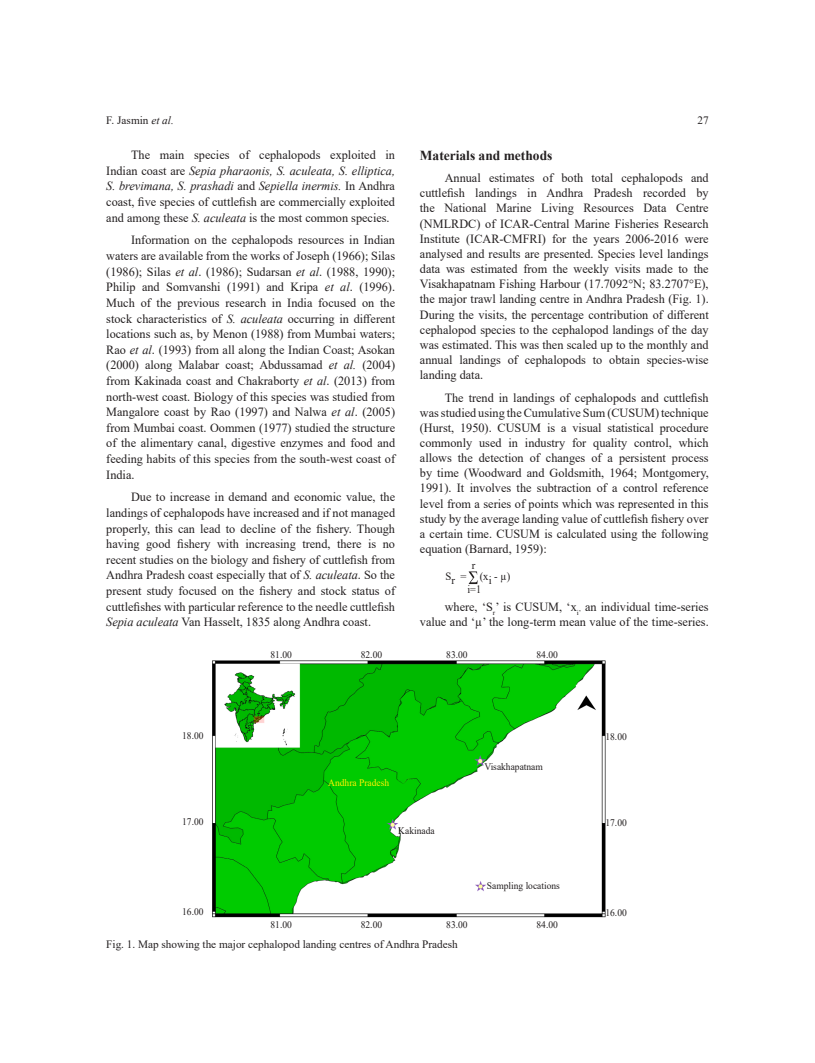
<style>
.page{position:relative;width:815px;height:1063px;background:#fff}
.page>*{position:absolute;margin:0;border:0;box-sizing:border-box;transform-origin:0 0}
.t1{font:700 13.75px "Times New Roman";color:#231f20}
.t2{font:12.5px/15.6px "Times New Roman";color:#231f20;text-align:justify}
.reference_paragraph{font:11.25px "Times New Roman";color:#231f20}
.reference_paragraph-2{font:11.25px "Times New Roman";color:#231f20;scale:.95 1}
.reference_paragraph-3{font:11.25px "Times New Roman";color:#231f20;scale:.9 1}
.reference_paragraph-4{font:10px "Times New Roman";color:#231f20;scale:.95 1}
.reference_paragraph-5{font:10px "Times New Roman";color:#fff101;scale:.95 1}
.s1{font-style:italic}
</style>
<div class="page">
<img style="left:212px;top:661px;width:393px;height:257px">
<svg style="left:469px;top:571px;width:9px;height:13px"></svg>
<p class="reference_paragraph" style="left:106px;top:113px;width:69px">F. Jasmin <span class="s1">et al.</span></p>
<p class="t2" style="left:106px;top:147px;width:290px;text-indent:25px">The main species of cephalopods exploited in Indian coast are <span class="s1">Sepia pharaonis, S. aculeata, S. elliptica, S. brevimana, S. prashadi</span> and <span class="s1">Sepiella inermis.</span> In Andhra coast, five species of cuttlefish are commercially exploited and among these <span class="s1">S. aculeata</span> is the most common species.</p>
<p class="t2" style="left:106px;top:232px;width:290px;text-indent:25px">Information on the cephalopods resources in Indian waters are available from the works of Joseph (1966); Silas (1986); Silas <span class="s1">et al</span>. (1986); Sudarsan <span class="s1">et al</span>. (1988, 1990); Philip and Somvanshi (1991) and Kripa <span class="s1">et al</span>. (1996).<br>Much of the previous research in India focused on the stock characteristics of <span class="s1">S. aculeata</span> occurring in different locations such as, by Menon (1988) from Mumbai waters; Rao <span class="s1">et al</span>. (1993) from all along the Indian Coast; Asokan (2000) along Malabar coast; Abdussamad <span class="s1">et al.</span> (2004) from Kakinada coast and Chakraborty <span class="s1">et al</span>. (2013) from north-west coast. Biology of this species was studied from Mangalore coast by Rao (1997) and Nalwa <span class="s1">et al</span>. (2005) from Mumbai coast. Oommen (1977) studied the structure of the alimentary canal, digestive enzymes and food and feeding habits of this species from the south-west coast of India.</p>
<p class="t2" style="left:106px;top:489px;width:290px;text-indent:25px">Due to increase in demand and economic value, the landings of cephalopods have increased and if not managed properly, this can lead to decline of the fishery. Though having good fishery with increasing trend, there is no recent studies on the biology and fishery of cuttlefish from Andhra Pradesh coast especially that of <span class="s1">S. aculeata</span>. So the present study focused on the fishery and stock status of cuttlefishes with particular reference to the needle cuttlefish <span class="s1">Sepia aculeata</span> Van Hasselt, 1835 along Andhra coast.</p>
<p class="reference_paragraph" style="left:697px;top:112px;width:13px">27</p>
<p class="t1" style="left:420px;top:145px;width:134px">Materials and methods</p>
<p class="t2" style="left:420px;top:170px;width:290px;line-height:15.1px;text-indent:25px">Annual estimates of both total cephalopods and cuttlefish landings in Andhra Pradesh recorded by the National Marine Living Resources Data Centre (NMLRDC) of ICAR-Central Marine Fisheries Research Institute (ICAR-CMFRI) for the years 2006-2016 were analysed and results are presented. Species level landings data was estimated from the weekly visits made to the Visakhapatnam Fishing Harbour (17.7092°N; 83.2707°E), the major trawl landing centre in Andhra Pradesh (Fig. 1).<br>During the visits, the percentage contribution of different cephalopod species to the cephalopod landings of the day was estimated. This was then scaled up to the monthly and annual landings of cephalopods to obtain species-wise landing data.</p>
<p class="t2" style="left:420px;top:389px;width:290px;line-height:15.1px;text-indent:25px">The trend in landings of cephalopods and cuttlefish was studied using the Cumulative Sum (CUSUM) technique (Hurst, 1950). CUSUM is a visual statistical procedure commonly used in industry for quality control, which allows the detection of changes of a persistent process by time (Woodward and Goldsmith, 1964; Montgomery, 1991). It involves the subtraction of a control reference level from a series of points which was represented in this study by the average landing value of cuttlefish fishery over a certain time. CUSUM is calculated using the following equation (Barnard, 1959):</p>
<p class="reference_paragraph-2" style="left:472px;top:558px;width:5px">r</p>
<p class="reference_paragraph-3" style="left:467px;top:581px;width:17px">i=1</p>
<p class="reference_paragraph-2" style="left:446px;top:569px;width:70px">Sr = (xi - µ)</p>
<p class="t2" style="left:420px;top:599px;width:290px;text-align:right">where, ‘S<sub>r</sub>’ is CUSUM, ‘x<sub>i’</sub> an individual time-series value and ‘µ’ the long-term mean value of the time-series.</p>
<p class="reference_paragraph-4" style="left:182px;top:728px;width:24px">18.00</p>
<p class="reference_paragraph-4" style="left:182px;top:815px;width:24px">17.00</p>
<p class="reference_paragraph-4" style="left:182px;top:905px;width:24px">16.00</p>
<p class="reference_paragraph-4" style="left:271px;top:648px;width:24px">81.00</p>
<p class="reference_paragraph-4" style="left:361px;top:648px;width:24px">82.00</p>
<p class="reference_paragraph-4" style="left:446px;top:648px;width:24px">83.00</p>
<p class="reference_paragraph-4" style="left:537px;top:648px;width:24px">84.00</p>
<p class="reference_paragraph-5" style="left:328px;top:775px;width:66px">Andhra Pradesh</p>
<p class="reference_paragraph-4" style="left:398px;top:823px;width:40px">Kakinada</p>
<p class="reference_paragraph-4" style="left:484px;top:759px;width:63px">Visakhapatnam</p>
<p class="reference_paragraph-4" style="left:487px;top:879px;width:78px">Sampling locations</p>
<p class="reference_paragraph-4" style="left:271px;top:917px;width:24px">81.00</p>
<p class="reference_paragraph-4" style="left:361px;top:917px;width:24px">82.00</p>
<p class="reference_paragraph-4" style="left:446px;top:917px;width:24px">83.00</p>
<p class="reference_paragraph-4" style="left:537px;top:917px;width:24px">84.00</p>
<p class="reference_paragraph" style="left:106px;top:936px;width:353px">Fig. 1. Map showing the major cephalopod landing centres of Andhra Pradesh</p>
<p class="reference_paragraph-4" style="left:605px;top:730px;width:24px">18.00</p>
<p class="reference_paragraph-4" style="left:605px;top:816px;width:24px">17.00</p>
<p class="reference_paragraph-4" style="left:605px;top:906px;width:24px">16.00</p>
</div>
